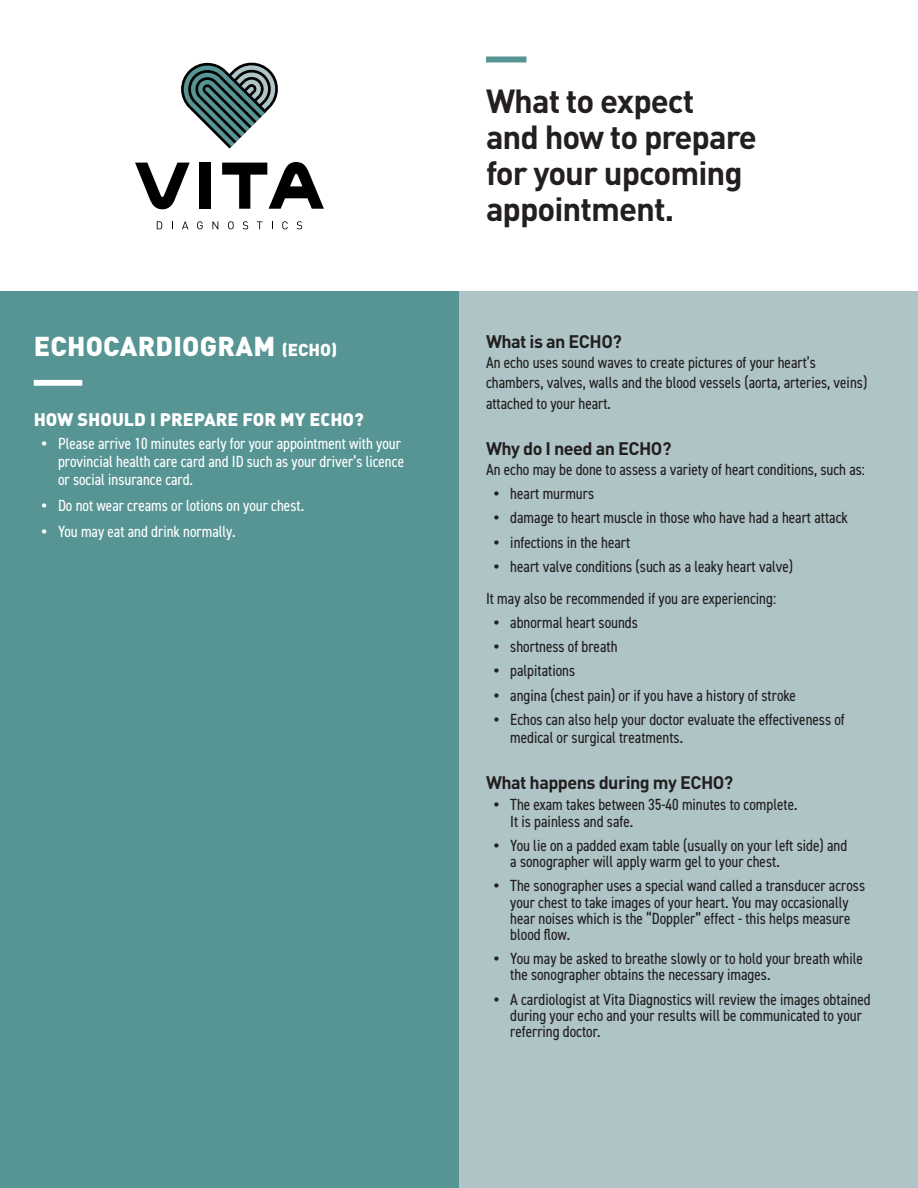
<style>
.page{position:relative;width:918px;height:1188px;background:#fff}
.page>*{position:absolute;margin:0;border:0;box-sizing:border-box;transform-origin:0 0}
.t1{font:700 33px/36px "DIN";letter-spacing:-.03em;color:#231f20}
.t2{font:900 27px "DIN";letter-spacing:.01em;color:#fff}
.t3{font:700 18px "DIN";letter-spacing:-.03em;color:#231f20}
.t4{font:18px "DIN Black Alternate";color:#fff}
.t5{font:condensed 16.2px/16.2px "DIN2014";color:#231f20}
.t6{font:condensed 16.2px/18px "DIN2014";color:#fff}
.s1{font-size:17.1px}
.s2{font-weight:800;font-stretch:normal}
</style>
<div class="page">
<div style="left:459px;top:292px;width:459px;height:896px;background:#aec4c6"></div>
<div style="left:0;top:292px;width:459px;height:896px;background:#579494"></div>
<div style="left:34px;top:380px;width:48px;height:6px;background:#fff"></div>
<svg style="left:157px;top:221px;width:5px;height:8px"></svg>
<svg style="left:182px;top:221px;width:6px;height:8px"></svg>
<svg style="left:197px;top:221px;width:6px;height:8px"></svg>
<svg style="left:212px;top:221px;width:6px;height:8px"></svg>
<svg style="left:228px;top:221px;width:6px;height:8px"></svg>
<svg style="left:243px;top:221px;width:5px;height:8px"></svg>
<svg style="left:257px;top:221px;width:5px;height:8px"></svg>
<svg style="left:282px;top:221px;width:6px;height:8px"></svg>
<svg style="left:297px;top:221px;width:5px;height:8px"></svg>
<svg style="left:135px;top:163px;width:55px;height:46px"></svg>
<div style="left:200px;top:163px;width:11px;height:46px;background:#000"></div>
<svg style="left:222px;top:162px;width:102px;height:47px"></svg>
<svg style="left:181px;top:62px;width:97px;height:86px"></svg>
<div style="left:486px;top:56px;width:40px;height:6px;background:#579494"></div>
<h2 class="t2" style="left:34px;top:328px;width:305px">ECHOCARDIOGRAM <span class="s1">(ECHO)</span></h2>
<p class="t4" style="left:34px;top:407px;width:332px">HOW SHOULD I PREPARE FOR MY ECHO?</p>
<p class="t6" style="left:58px;top:434px;width:348px;text-indent:-16px"><span class="s2">•</span> Please arrive 10 minutes early for your appointment with your provincial health care card and ID such as your driver’s licence or social insurance card.</p>
<p class="t6" style="left:42px;top:496px;width:264px"><span class="s2">•</span> Do not wear creams or lotions on your chest.</p>
<p class="t6" style="left:42px;top:522px;width:195px"><span class="s2">•</span> You may eat and drink normally.</p>
<h1 class="t1" style="left:486px;top:81px;width:272px">What to expect<br>and how to prepare for your upcoming appointment.</h1>
<p class="t3" style="left:486px;top:330px;width:137px">What is an ECHO?</p>
<p class="t5" style="left:486px;top:352px;width:383px;line-height:19.8px">An echo uses sound waves to create pictures of your heart’s chambers, valves, walls and the blood vessels (aorta, arteries, veins)</p>
<p class="t5" style="left:486px;top:395px;width:127px">attached to your heart.</p>
<p class="t3" style="left:486px;top:437px;width:187px">Why do I need an ECHO?</p>
<p class="t5" style="left:486px;top:461px;width:381px">An echo may be done to assess a variety of heart conditions, such as:</p>
<p class="t5" style="left:494px;top:485px;width:102px"><span class="s2">•</span> heart murmurs</p>
<p class="t5" style="left:494px;top:509px;width:355px"><span class="s2">•</span> damage to heart muscle in those who have had a heart attack</p>
<p class="t5" style="left:494px;top:533px;width:138px"><span class="s2">•</span> infections in the heart</p>
<p class="t5" style="left:486px;top:550px;width:309px;line-height:31.5px;text-indent:8px"><span class="s2">•</span> heart valve conditions (such as a leaky heart valve)<br>It may also be recommended if you are experiencing:</p>
<p class="t5" style="left:494px;top:614px;width:145px"><span class="s2">•</span> abnormal heart sounds</p>
<p class="t5" style="left:494px;top:638px;width:125px"><span class="s2">•</span> shortness of breath</p>
<p class="t5" style="left:494px;top:662px;width:83px"><span class="s2">•</span> palpitations</p>
<p class="t5" style="left:494px;top:686px;width:303px"><span class="s2">•</span> angina (chest pain) or if you have a history of stroke</p>
<p class="t5" style="left:510px;top:710px;width:336px;line-height:18px;text-indent:-16px"><span class="s2">•</span> Echos can also help your doctor evaluate the effectiveness of medical or surgical treatments.</p>
<p class="t3" style="left:486px;top:771px;width:249px">What happens during my ECHO?</p>
<p class="t5" style="left:510px;top:796px;width:289px;text-indent:-16px"><span class="s2">•</span> The exam takes between 35-40 minutes to complete.<br>It is painless and safe.</p>
<p class="t5" style="left:510px;top:837px;width:338px;text-indent:-16px"><span class="s2">•</span> You lie on a padded exam table (usually on your left side) and a sonographer will apply warm gel to your chest.</p>
<p class="t5" style="left:510px;top:877px;width:356px;text-indent:-16px"><span class="s2">•</span> The sonographer uses a special wand called a transducer across your chest to take images of your heart. You may occasionally hear noises which is the “Doppler” effect - this helps measure blood flow.</p>
<p class="t5" style="left:510px;top:950px;width:354px;text-indent:-16px"><span class="s2">•</span> You may be asked to breathe slowly or to hold your breath while the sonographer obtains the necessary images.</p>
<p class="t5" style="left:510px;top:990px;width:362px;text-indent:-16px"><span class="s2">•</span> A cardiologist at Vita Diagnostics will review the images obtained during your echo and your results will be communicated to your referring doctor.</p>
</div>
